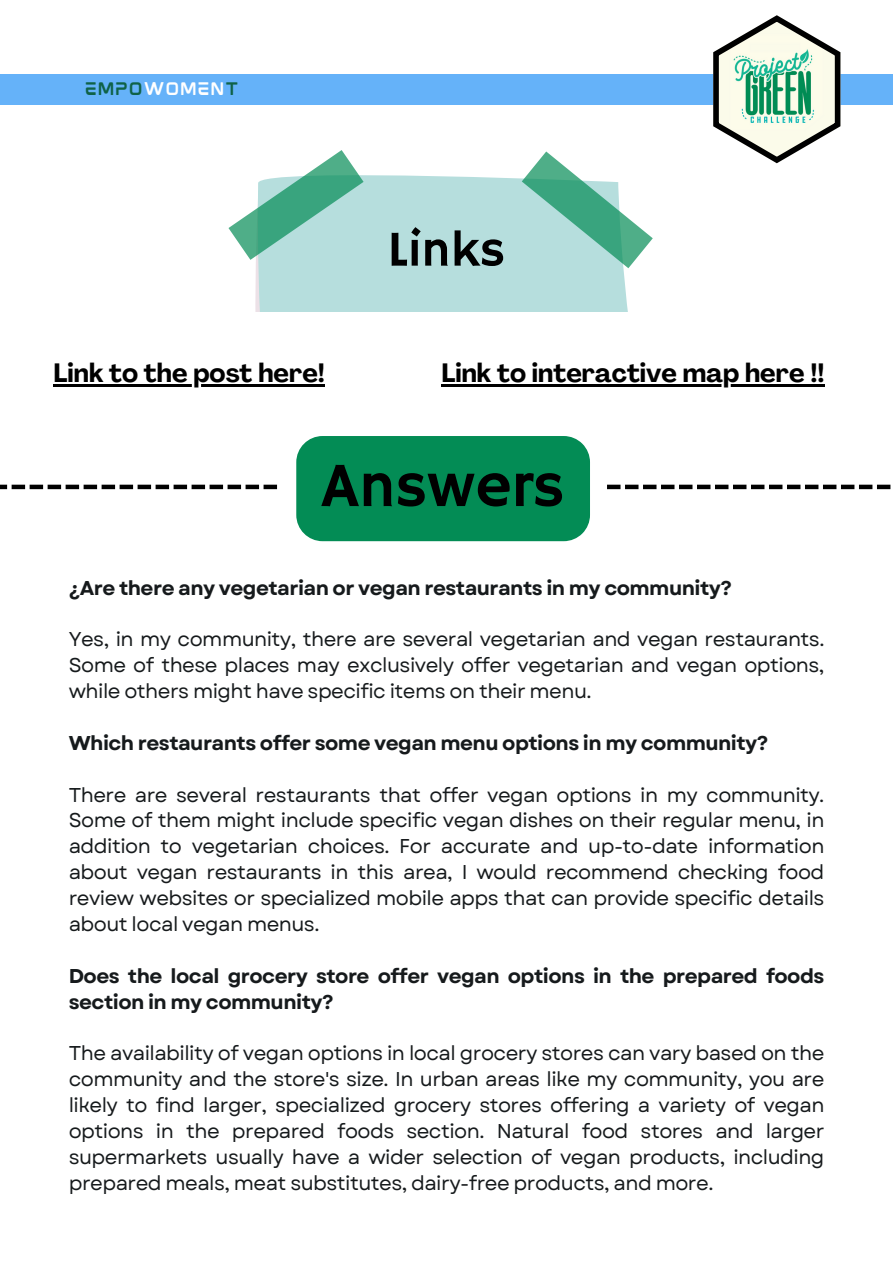
<style>
.page{position:relative;width:893px;height:1264px;background:#fff}
.page>*{position:absolute;margin:0;border:0;box-sizing:border-box;transform-origin:0 0}
.t1{font:63.3px "Hammersmith One";color:#000}
.t2{font:50.4px "Hammersmith One";color:#000}
.t3{font:700 26.1px "Agrandir";color:#000}
.t4{font:19.95px/25.8px "Garet";letter-spacing:-.025em;color:#161a1c;text-align:justify}
.t5{font:700 19.95px/25.8px "Garet";letter-spacing:-.025em;color:#161a1c}
.t6{font:15.45px "mokotoglitch";color:#0f6247}
.s1{color:#fff}
</style>
<div class="page">
<div style="left:0;top:74px;width:892px;height:30px;background:#65b2f9"></div>
<svg style="left:713px;top:15px;width:127px;height:148px"></svg>
<svg style="left:255px;top:237px;width:398px;height:75px;fill:#b6dedd"></svg>
<svg style="left:228px;top:150px;width:424px;height:118px;fill:#b6dedd"></svg>
<hr style="left:54px;top:384px;width:271px;height:2px;background:#000">
<hr style="left:441px;top:384px;width:383px;height:2px;background:#000">
<div style="left:296px;top:436px;width:294px;height:105px;background:#038c55"></div>
<svg style="left:0;top:484px;width:7px;height:5px"></svg>
<div style="left:12px;top:484px;width:13px;height:5px;background:#000"></div>
<div style="left:30px;top:484px;width:13px;height:5px;background:#000"></div>
<div style="left:48px;top:484px;width:13px;height:5px;background:#000"></div>
<div style="left:66px;top:484px;width:13px;height:5px;background:#000"></div>
<div style="left:84px;top:484px;width:13px;height:5px;background:#000"></div>
<div style="left:102px;top:484px;width:13px;height:5px;background:#000"></div>
<div style="left:120px;top:484px;width:13px;height:5px;background:#000"></div>
<div style="left:138px;top:484px;width:13px;height:5px;background:#000"></div>
<div style="left:155px;top:484px;width:14px;height:5px;background:#000"></div>
<div style="left:173px;top:484px;width:14px;height:5px;background:#000"></div>
<div style="left:191px;top:484px;width:14px;height:5px;background:#000"></div>
<div style="left:209px;top:484px;width:14px;height:5px;background:#000"></div>
<div style="left:227px;top:484px;width:14px;height:5px;background:#000"></div>
<div style="left:245px;top:484px;width:14px;height:5px;background:#000"></div>
<div style="left:263px;top:484px;width:14px;height:5px;background:#000"></div>
<div style="left:607px;top:484px;width:13px;height:5px;background:#000"></div>
<div style="left:625px;top:484px;width:13px;height:5px;background:#000"></div>
<div style="left:643px;top:484px;width:13px;height:5px;background:#000"></div>
<div style="left:661px;top:484px;width:13px;height:5px;background:#000"></div>
<div style="left:679px;top:484px;width:13px;height:5px;background:#000"></div>
<div style="left:697px;top:484px;width:13px;height:5px;background:#000"></div>
<div style="left:715px;top:484px;width:13px;height:5px;background:#000"></div>
<div style="left:733px;top:484px;width:13px;height:5px;background:#000"></div>
<div style="left:751px;top:484px;width:13px;height:5px;background:#000"></div>
<div style="left:769px;top:484px;width:13px;height:5px;background:#000"></div>
<div style="left:786px;top:484px;width:14px;height:5px;background:#000"></div>
<div style="left:804px;top:484px;width:14px;height:5px;background:#000"></div>
<div style="left:822px;top:484px;width:14px;height:5px;background:#000"></div>
<div style="left:840px;top:484px;width:14px;height:5px;background:#000"></div>
<div style="left:858px;top:484px;width:14px;height:5px;background:#000"></div>
<div style="left:876px;top:484px;width:14px;height:5px;background:#000"></div>
<p class="t6" style="left:85px;top:84px;width:156px">EMPO<span class="s1">WOMEN</span>T</p>
<p class="t2" style="left:387px;top:220px;width:119px">Links</p>
<p class="t3" style="left:54px;top:362px;width:273px">Link to the post here!</p>
<p class="t3" style="left:441px;top:362px;width:384px">Link to interactive map here !!</p>
<p class="t1" style="left:321px;top:449px;width:244px">Answers</p>
<p class="t5" style="left:69px;top:575px;width:664px">¿Are there any vegetarian or vegan restaurants in my community?</p>
<p class="t4" style="left:69px;top:626px;width:757px">Yes, in my community, there are several vegetarian and vegan restaurants.<br>Some of these places may exclusively offer vegetarian and vegan options, while others might have specific items on their menu.</p>
<p class="t5" style="left:69px;top:730px;width:701px">Which restaurants offer some vegan menu options in my community?</p>
<p class="t4" style="left:69px;top:781px;width:757px">There are several restaurants that offer vegan options in my community.<br>Some of them might include specific vegan dishes on their regular menu, in addition to vegetarian choices. For accurate and up-to-date information about vegan restaurants in this area, I would recommend checking food review websites or specialized mobile apps that can provide specific details about local vegan menus.</p>
<p class="t5" style="left:69px;top:962px;width:757px">Does the local grocery store offer vegan options in the prepared foods section in my community?</p>
<p class="t4" style="left:69px;top:1040px;width:757px">The availability of vegan options in local grocery stores can vary based on the community and the store's size. In urban areas like my community, you are likely to find larger, specialized grocery stores offering a variety of vegan options in the prepared foods section. Natural food stores and larger supermarkets usually have a wider selection of vegan products, including prepared meals, meat substitutes, dairy-free products, and more.</p>
</div>
